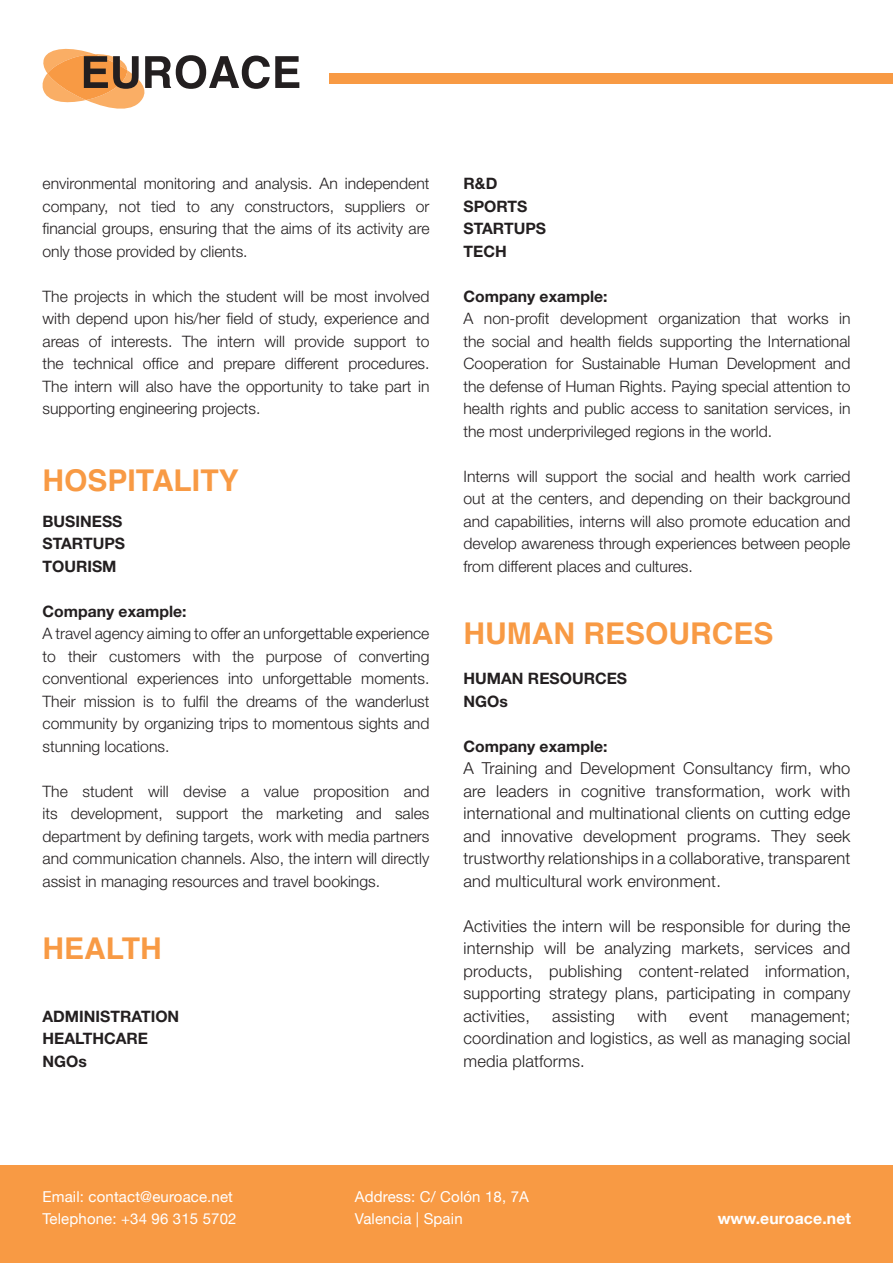
<style>
.page{position:relative;width:893px;height:1263px;background:#fff}
.page>*{position:absolute;margin:0;border:0;box-sizing:border-box;transform-origin:0 0}
.Título_1{font:700 30px "Helvetica";color:#f89a44}
.Texto_corrido{font:300 16.5px/22.5px "Helvetica Neue LT Std";letter-spacing:.01em;color:#231f20;text-align:justify}
.Texto_corrido-2{font:300 15.75px/22.5px "Helvetica Neue LT Std";color:#231f20;text-align:justify}
.Título_2{font:700 15.75px "Helvetica Neue LT Std";color:#231f20}
.t1{font:700 15.75px "Helvetica Neue";letter-spacing:.01em;color:#fff}
.t2{font:15px/22.5px "Helvetica Neue";letter-spacing:.01em;color:#fff}
</style>
<div class="page">
<svg style="left:42px;top:48px;width:257px;height:61px"></svg>
<div style="left:0;top:1165px;width:893px;height:98px;background:#f89a44"></div>
<div style="left:330px;top:74px;width:563px;height:10px;background:#f89a44"></div>
<p class="Texto_corrido-2" style="left:43px;top:172px;width:388px">environmental monitoring and analysis. An independent company, not tied to any constructors, suppliers or financial groups, ensuring that the aims of its activity are only those provided by clients.</p>
<p class="Texto_corrido-2" style="left:43px;top:284px;width:388px">The projects in which the student will be most involved with depend upon his/her field of study, experience and areas of interests. The intern will provide support to the technical office and prepare different procedures.<br>The intern will also have the opportunity to take part in supporting engineering projects.</p>
<p class="Título_1" style="left:43px;top:456px;width:198px">HOSPITALITY</p>
<p class="Título_2" style="left:43px;top:511px;width:81px">BUSINESS</p>
<p class="Título_2" style="left:43px;top:534px;width:84px">STARTUPS</p>
<p class="Título_2" style="left:43px;top:556px;width:76px">TOURISM</p>
<p class="Título_2" style="left:43px;top:601px;width:146px">Company example:</p>
<p class="Texto_corrido-2" style="left:43px;top:622px;width:388px">A travel agency aiming to offer an unforgettable experience to their customers with the purpose of converting conventional experiences into unforgettable moments.<br>Their mission is to fulfil the dreams of the wanderlust community by organizing trips to momentous sights and stunning locations.</p>
<p class="Texto_corrido-2" style="left:43px;top:779px;width:388px">The student will devise a value proposition and its development, support the marketing and sales department by defining targets, work with media partners and communication channels. Also, the intern will directly assist in managing resources and travel bookings.</p>
<p class="Título_1" style="left:43px;top:924px;width:121px">HEALTH</p>
<p class="Título_2" style="left:43px;top:1006px;width:138px">ADMINISTRATION</p>
<p class="Título_2" style="left:43px;top:1029px;width:107px">HEALTHCARE</p>
<p class="Título_2" style="left:43px;top:1051px;width:46px">NGOs</p>
<p class="Título_2" style="left:463px;top:174px;width:35px">R&amp;D</p>
<p class="Título_2" style="left:463px;top:196px;width:65px">SPORTS</p>
<p class="Título_2" style="left:463px;top:219px;width:84px">STARTUPS</p>
<p class="Título_2" style="left:463px;top:241px;width:45px">TECH</p>
<p class="Título_2" style="left:463px;top:286px;width:146px">Company example:</p>
<p class="Texto_corrido-2" style="left:463px;top:307px;width:388px">A non-profit development organization that works in the social and health fields supporting the International Cooperation for Sustainable Human Development and the defense of Human Rights. Paying special attention to health rights and public access to sanitation services, in the most underprivileged regions in the world.</p>
<p class="Texto_corrido-2" style="left:463px;top:464px;width:388px">Interns will support the social and health work carried out at the centers, and depending on their background and capabilities, interns will also promote education and develop awareness through experiences between people from different places and cultures.</p>
<p class="Título_1" style="left:463px;top:609px;width:311px">HUMAN RESOURCES</p>
<p class="Título_2" style="left:463px;top:669px;width:165px">HUMAN RESOURCES</p>
<p class="Título_2" style="left:463px;top:691px;width:46px">NGOs</p>
<p class="Título_2" style="left:463px;top:736px;width:146px">Company example:</p>
<p class="Texto_corrido" style="left:463px;top:757px;width:388px">A Training and Development Consultancy firm, who are leaders in cognitive transformation, work with international and multinational clients on cutting edge and innovative development programs. They seek trustworthy relationships in a collaborative, transparent and multicultural work environment.</p>
<p class="Texto_corrido" style="left:463px;top:914px;width:388px">Activities the intern will be responsible for during the internship will be analyzing markets, services and products, publishing content-related information, supporting strategy plans, participating in company activities,</p>
<p class="Texto_corrido" style="left:552px;top:1004px;width:64px">assisting</p>
<p class="Texto_corrido" style="left:637px;top:1004px;width:31px">with</p>
<p class="Texto_corrido" style="left:689px;top:1004px;width:41px">event</p>
<p class="Texto_corrido" style="left:463px;top:1004px;width:388px;text-indent:287px">management; coordination and logistics, as well as managing social media platforms.</p>
<p class="t2" style="left:43px;top:1186px;width:195px">Email: contact@euroace.net<br>Telephone: +34 96 315 5702</p>
<p class="t2" style="left:355px;top:1186px;width:176px">Address: C/ Colón 18, 7A<br>Valencia | Spain</p>
<p class="t1" style="left:718px;top:1206px;width:135px">www.euroace.net</p>
</div>
